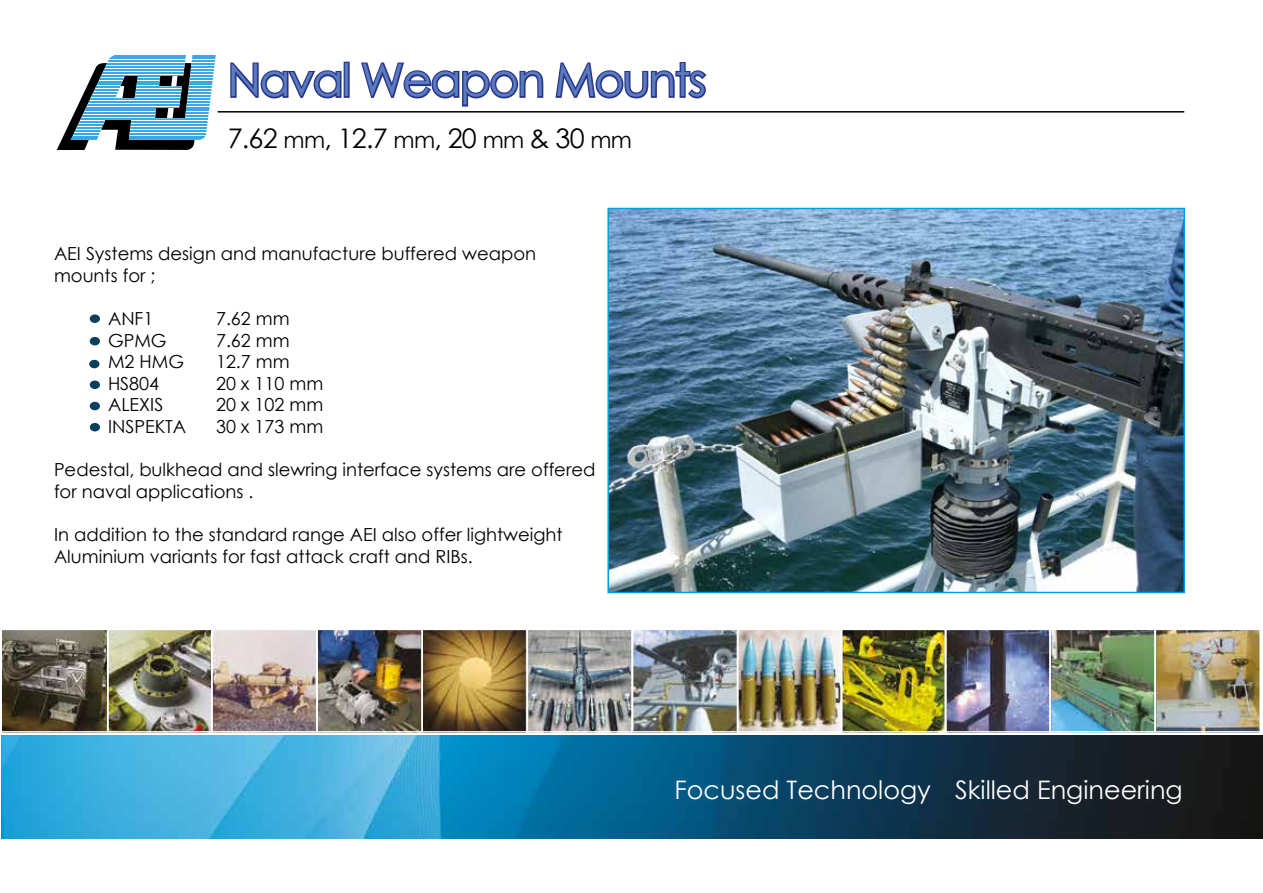
<style>
.page{position:relative;width:1263px;height:893px;background:#fff}
.page>*{position:absolute;margin:0;border:0;box-sizing:border-box;transform-origin:0 0}
.t1{font:45px "Century Gothic";letter-spacing:-.03em;color:#5b7cbd}
.t2{font:27px "Century Gothic";letter-spacing:-.03em;color:#000}
.t3{font:25.5px "Century Gothic";color:#fff}
.t4{font:18px/21.6px "Century Gothic";color:#000}
.s1{font-size:22.5px}
</style>
<div class="page">
<svg style="left:56px;top:56px;width:160px;height:94px"></svg>
<hr style="left:98px;top:55px;width:118px;height:1px;background:#38a8e0">
<hr style="left:98px;top:58px;width:118px;height:1px;background:#38a8e0">
<hr style="left:97px;top:61px;width:119px;height:1px;background:#38a8e0">
<hr style="left:96px;top:63px;width:120px;height:2px;background:#38a8e0">
<hr style="left:95px;top:66px;width:121px;height:2px;background:#38a8e0">
<hr style="left:94px;top:69px;width:122px;height:2px;background:#38a8e0">
<hr style="left:93px;top:72px;width:123px;height:2px;background:#38a8e0">
<hr style="left:92px;top:75px;width:124px;height:1px;background:#38a8e0">
<hr style="left:91px;top:78px;width:125px;height:1px;background:#38a8e0">
<hr style="left:90px;top:81px;width:126px;height:1px;background:#38a8e0">
<hr style="left:89px;top:84px;width:127px;height:1px;background:#38a8e0">
<hr style="left:88px;top:87px;width:128px;height:1px;background:#38a8e0">
<hr style="left:87px;top:90px;width:129px;height:1px;background:#38a8e0">
<hr style="left:86px;top:92px;width:130px;height:2px;background:#38a8e0">
<hr style="left:85px;top:95px;width:131px;height:2px;background:#38a8e0">
<hr style="left:84px;top:98px;width:132px;height:2px;background:#38a8e0">
<hr style="left:83px;top:101px;width:133px;height:2px;background:#38a8e0">
<hr style="left:82px;top:104px;width:133px;height:1px;background:#38a8e0">
<hr style="left:81px;top:107px;width:133px;height:1px;background:#38a8e0">
<hr style="left:80px;top:110px;width:133px;height:1px;background:#38a8e0">
<hr style="left:79px;top:113px;width:134px;height:1px;background:#38a8e0">
<hr style="left:78px;top:116px;width:134px;height:1px;background:#38a8e0">
<hr style="left:77px;top:118px;width:134px;height:2px;background:#38a8e0">
<hr style="left:76px;top:121px;width:134px;height:2px;background:#38a8e0">
<hr style="left:76px;top:124px;width:133px;height:2px;background:#38a8e0">
<hr style="left:75px;top:127px;width:133px;height:2px;background:#38a8e0">
<hr style="left:74px;top:130px;width:133px;height:1px;background:#38a8e0">
<hr style="left:73px;top:133px;width:133px;height:1px;background:#38a8e0">
<hr style="left:72px;top:136px;width:133px;height:1px;background:#38a8e0">
<hr style="left:71px;top:139px;width:133px;height:1px;background:#38a8e0">
<hr style="left:218px;top:111px;width:966px;height:2px;background:#000">
<img style="left:2px;top:736px;width:1261px;height:102px">
<svg style="left:230px;top:62px;width:112px;height:37px"></svg>
<div style="left:344px;top:62px;width:6px;height:36px;border:3px solid #28348b"></div>
<svg style="left:361px;top:62px;width:183px;height:45px"></svg>
<svg style="left:555px;top:62px;width:152px;height:37px"></svg>
<img style="left:610px;top:211px;width:572px;height:379px">
<div style="left:607px;top:208px;width:578px;height:385px;border:2px solid #009fe3"></div>
<div style="left:90px;top:423px;width:10px;height:8px;background:#0b3f5e;border-radius:50%"></div>
<div style="left:90px;top:314px;width:10px;height:9px;background:#0b3f5e;border-radius:50%"></div>
<div style="left:90px;top:381px;width:10px;height:8px;background:#0b3f5e;border-radius:50%"></div>
<div style="left:90px;top:337px;width:10px;height:8px;background:#0b3f5e;border-radius:50%"></div>
<div style="left:90px;top:402px;width:10px;height:8px;background:#0b3f5e;border-radius:50%"></div>
<div style="left:89px;top:360px;width:10px;height:8px;background:#0b3f5e;border-radius:50%"></div>
<img style="left:3px;top:631px;width:1256px;height:100px">
<div style="left:0;top:629px;width:109px;height:104px;border:1px solid #fff"></div>
<div style="left:107px;top:629px;width:106px;height:104px;border:1px solid #fff"></div>
<div style="left:211px;top:629px;width:107px;height:104px;border:1px solid #fff"></div>
<div style="left:316px;top:629px;width:107px;height:104px;border:1px solid #fff"></div>
<div style="left:421px;top:629px;width:107px;height:104px;border:1px solid #fff"></div>
<div style="left:527px;top:629px;width:106px;height:104px;border:1px solid #fff"></div>
<div style="left:632px;top:629px;width:106px;height:104px;border:1px solid #fff"></div>
<div style="left:737px;top:629px;width:105px;height:104px;border:1px solid #fff"></div>
<div style="left:841px;top:629px;width:105px;height:104px;border:1px solid #fff"></div>
<div style="left:945px;top:629px;width:106px;height:104px;border:1px solid #fff"></div>
<div style="left:1049px;top:629px;width:107px;height:104px;border:1px solid #fff"></div>
<div style="left:1154px;top:629px;width:107px;height:104px;border:1px solid #fff"></div>
<h1 class="t1" style="left:228px;top:49px;width:480px">Naval Weapon Mounts</h1>
<h2 class="t2" style="left:228px;top:119px;width:406px">7.62 <span class="s1">mm</span>, 12.7 <span class="s1">mm</span>, 20 <span class="s1">mm</span> &amp; 30 <span class="s1">mm</span></h2>
<p class="t4" style="left:54px;top:243px;width:484px">AEI Systems design and manufacture buffered weapon mounts for ;</p>
<p class="t4" style="left:108px;top:307px;width:47px">ANF1</p>
<p class="t4" style="left:216px;top:307px;width:75px">7.62 mm</p>
<p class="t4" style="left:108px;top:329px;width:60px">GPMG</p>
<p class="t4" style="left:216px;top:329px;width:75px">7.62 mm</p>
<p class="t4" style="left:108px;top:351px;width:78px">M2 HMG</p>
<p class="t4" style="left:216px;top:351px;width:75px">12.7 mm</p>
<p class="t4" style="left:108px;top:372px;width:53px">HS804</p>
<p class="t4" style="left:216px;top:372px;width:109px">20 x 110 mm</p>
<p class="t4" style="left:108px;top:394px;width:57px">ALEXIS</p>
<p class="t4" style="left:216px;top:394px;width:109px">20 x 102 mm</p>
<p class="t4" style="left:108px;top:415px;width:80px">INSPEKTA</p>
<p class="t4" style="left:216px;top:415px;width:109px">30 x 173 mm</p>
<p class="t4" style="left:54px;top:459px;width:543px">Pedestal, bulkhead and slewring interface systems are offered for naval applications .</p>
<p class="t4" style="left:54px;top:523px;width:510px">In addition to the standard range AEI also offer lightweight<br>Aluminium variants for fast attack craft and RIBs.</p>
<h3 class="t3" style="left:674px;top:772px;width:510px">Focused Technology Skilled Engineering</h3>
</div>
